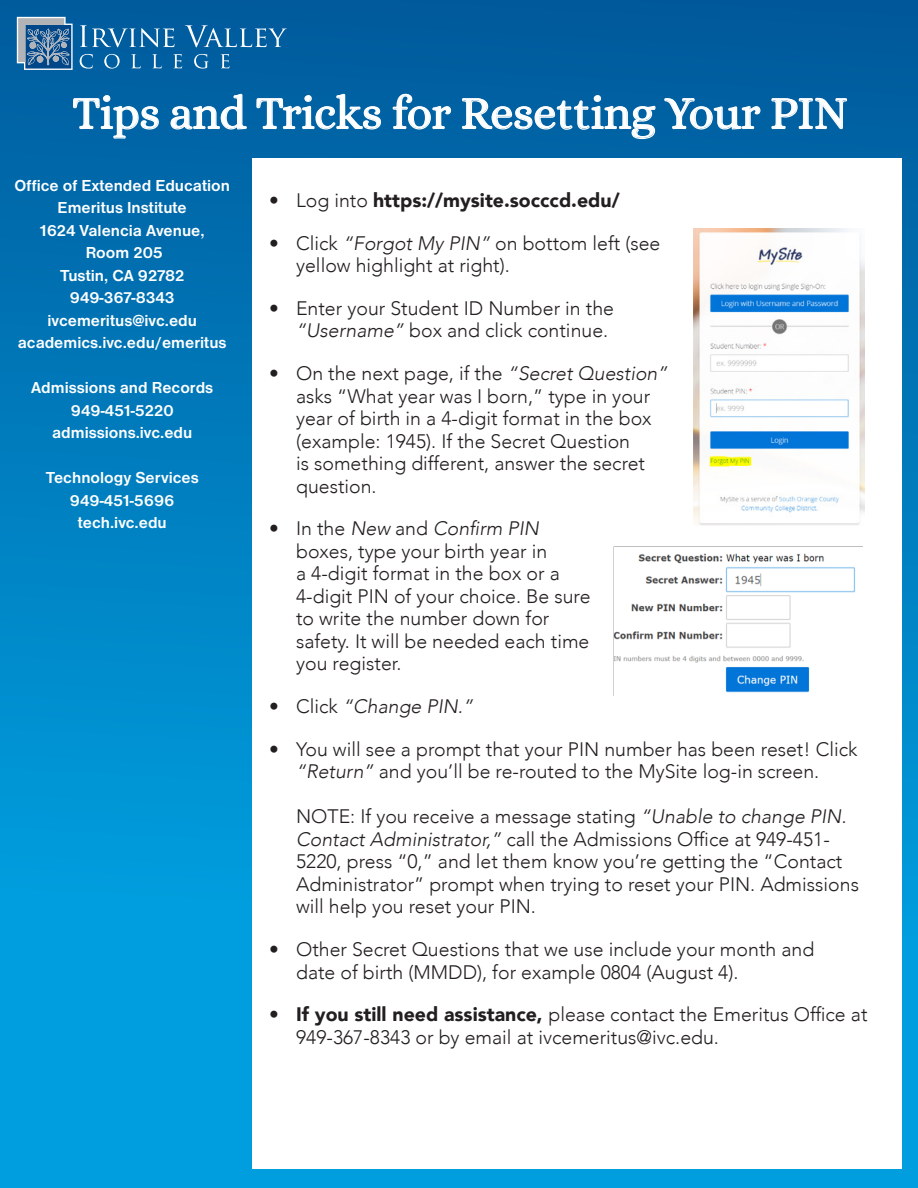
<style>
.page{position:relative;width:918px;height:1188px;background:#fff}
.page>*{position:absolute;margin:0;border:0;box-sizing:border-box;transform-origin:0 0}
.t1{font:46.5px "Alice";letter-spacing:-.01em;color:#fff}
.t2{font:300 19.5px/22.5px "Avenir";color:#231f20}
.t3{font:900 19.5px "Avenir";color:#231f20}
.t4{font:italic 300 19.5px "Avenir";color:#231f20}
.t5{font:700 16.5px/22.5px "Nimbus San D";color:#fff;text-align:center}
.s1{font-weight:300}
.s2{font-style:italic}
.s3{font-style:normal}
.s4{font-weight:900}
</style>
<div class="page">
<div style="left:0;top:0;width:918px;height:1188px;background:linear-gradient(to bottom,#005e9f,#00aaea)"></div>
<div style="left:0;top:1055px;width:677px;height:82px;background:#009ede"></div>
<svg style="left:72px;top:94px;width:88px;height:46px;background:#277bb2"></svg>
<svg style="left:170px;top:93px;width:77px;height:37px;background:#307fb5"></svg>
<svg style="left:256px;top:93px;width:126px;height:37px;background:#2f7fb4"></svg>
<svg style="left:392px;top:93px;width:60px;height:37px;background:#2f7fb4"></svg>
<svg style="left:461px;top:94px;width:195px;height:46px;background:#287ab1"></svg>
<svg style="left:663px;top:97px;width:98px;height:33px;background:#2e7db2"></svg>
<svg style="left:770px;top:0;width:78px;height:158px;background:#0c65a3"></svg>
<svg style="left:80px;top:25px;width:95px;height:22px;background:#3780b3"></svg>
<svg style="left:185px;top:25px;width:102px;height:22px;background:#2f7ab0"></svg>
<svg style="left:80px;top:54px;width:13px;height:15px"></svg>
<svg style="left:104px;top:54px;width:16px;height:15px"></svg>
<svg style="left:131px;top:54px;width:10px;height:14px"></svg>
<svg style="left:152px;top:54px;width:10px;height:14px"></svg>
<svg style="left:173px;top:54px;width:9px;height:14px"></svg>
<svg style="left:194px;top:54px;width:15px;height:15px"></svg>
<svg style="left:221px;top:54px;width:9px;height:14px"></svg>
<svg style="left:17px;top:17px;width:56px;height:53px;background:#6287aa"></svg>
<div style="left:252px;top:158px;width:650px;height:1011px;background:#fff"></div>
<img style="left:613px;top:546px;width:250px;height:149px">
<img style="left:693px;top:229px;width:171px;height:296px">
<p class="t1" style="left:72px;top:88px;width:777px">Tips and Tricks for Resetting Your PIN</p>
<p class="t5" style="left:14px;top:174px;width:217px">Office of Extended Education</p>
<p class="t5" style="left:58px;top:196px;width:131px">Emeritus Institute</p>
<p class="t5" style="left:40px;top:219px;width:166px">1624 Valencia Avenue,</p>
<p class="t5" style="left:86px;top:241px;width:79px">Room 205</p>
<p class="t5" style="left:60px;top:264px;width:126px">Tustin, CA 92782</p>
<p class="t5" style="left:70px;top:286px;width:106px">949-367-8343</p>
<p class="t5" style="left:48px;top:309px;width:151px">ivcemeritus@ivc.edu</p>
<p class="t5" style="left:18px;top:331px;width:210px">academics.ivc.edu/emeritus</p>
<p class="t5" style="left:31px;top:376px;width:184px">Admissions and Records<br>949-451-5220</p>
<p class="t5" style="left:52px;top:421px;width:142px">admissions.ivc.edu</p>
<p class="t5" style="left:46px;top:466px;width:155px">Technology Services</p>
<p class="t5" style="left:70px;top:489px;width:106px">949-451-5696</p>
<p class="t5" style="left:78px;top:511px;width:90px">tech.ivc.edu</p>
<p class="t3" style="left:269px;top:183px;width:352px"><span class="s1">• Log into</span> https://mysite.socccd.edu/</p>
<p class="t2" style="left:296px;top:232px;width:366px;text-indent:-27px">• Click <span class="s2">“Forgot My PIN”</span> on bottom left (see yellow highlight at right).</p>
<p class="t2" style="left:269px;top:297px;width:346px;text-align:right">• Enter your Student ID Number in the <span class="s2">“Username”</span> box and click continue.</p>
<p class="t2" style="left:296px;top:362px;width:373px;text-indent:-27px">• On the next page, if the <span class="s2">“Secret Question” </span>asks “What year was I born,” type in your year of birth in a 4-digit format in the box (example: 1945). If the Secret Question<br>is something different, answer the secret question.</p>
<p class="t2" style="left:296px;top:517px;width:296px;text-indent:-27px">• In the <span class="s2">New</span> and <span class="s2">Confirm PIN </span>boxes, type your birth year in<br>a 4-digit format in the box or a<br>4-digit PIN of your choice. Be sure to write the number down for safety. It will be needed each time you register.</p>
<p class="t4" style="left:269px;top:695px;width:206px"><span class="s3">• Click</span> “Change PIN.”</p>
<p class="t2" style="left:269px;top:738px;width:590px;text-align:center">• You will see a prompt that your PIN number has been reset! Click <span class="s2">“Return”</span> and you’ll be re-routed to the MySite log-in screen.</p>
<p class="t2" style="left:296px;top:805px;width:564px">NOTE: If you receive a message stating <span class="s2">“Unable to change PIN.<br>Contact Administrator,”</span> call the Admissions Office at 949-451- 5220, press “0,” and let them know you’re getting the “Contact Administrator” prompt when trying to reset your PIN. Admissions will help you reset your PIN.</p>
<p class="t2" style="left:296px;top:938px;width:520px;text-indent:-27px">• Other Secret Questions that we use include your month and date of birth (MMDD), for example 0804 (August 4).</p>
<p class="t2" style="left:296px;top:1003px;width:573px;text-indent:-27px"><span class="s4">• If you still need assistance,</span> please contact the Emeritus Office at<br>949-367-8343 or by email at ivcemeritus@ivc.edu.</p>
</div>
